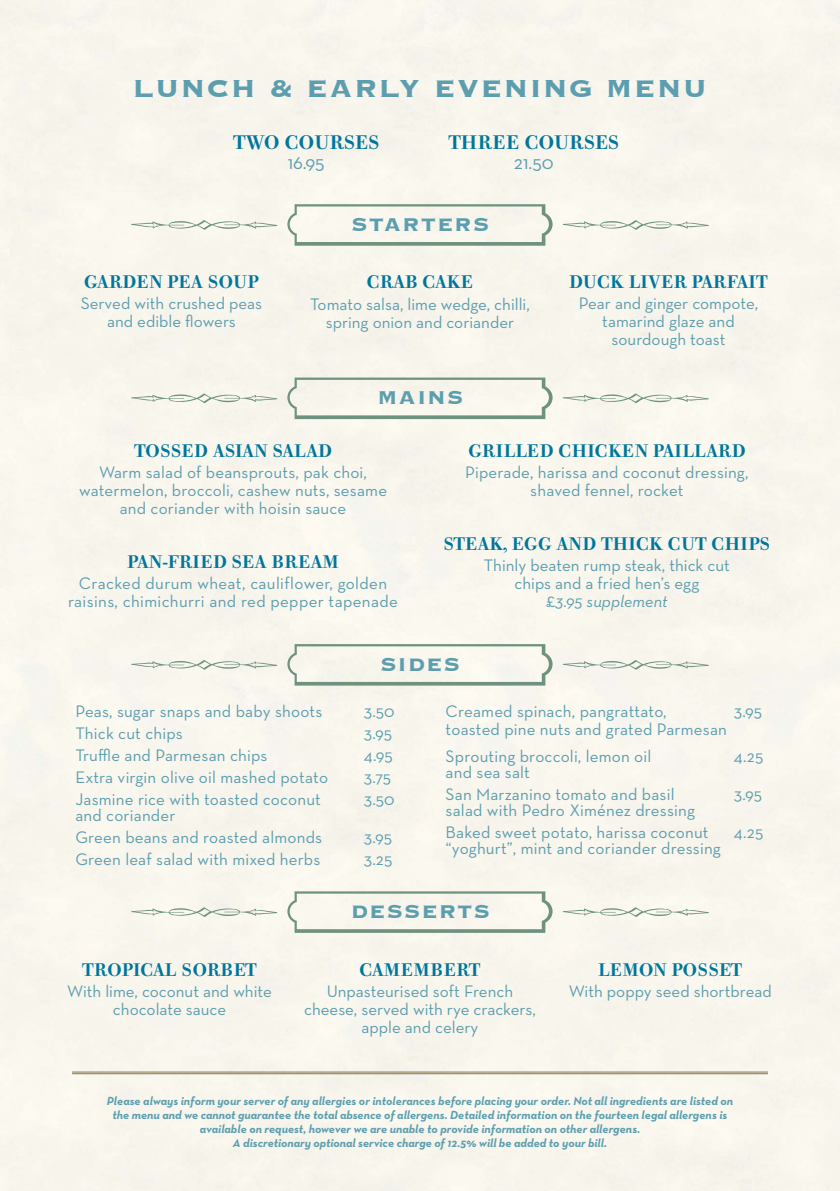
<style>
.page{position:relative;width:840px;height:1191px;background:#fff}
.page>*{position:absolute;margin:0;border:0;box-sizing:border-box;transform-origin:0 0}
.t1{font:700 32px "Copperplate";letter-spacing:.035em;color:#5c9eaf}
.t2{font:700 24px "Copperplate";letter-spacing:.05em;color:#5c9eaf}
.t3{font:500 19.4px "Bodoni Old Face BE";letter-spacing:.02em;color:#00769d}
.t4{font:19.4px "Neutra Text";letter-spacing:-.005em;color:#5c9eaf}
.t5{font:500 18px "Bodoni Old Face BE";letter-spacing:.02em;color:#00769d}
.t6{font:500 18px "Bodoni Old Face BE";letter-spacing:.04em;color:#00769d}
.t7{font:500 18px "Bodoni Old Face BE";color:#00769d}
.t8{font:17px/18px "Neutra Text";letter-spacing:.01em;color:#5c9eaf;text-align:center}
.t9{font:italic 700 12px/14px "Neutra Text";color:#5c9eaf;text-align:center}
.s1{font-style:italic}
</style>
<div class="page">
<hr style="left:72px;top:1071px;width:695px;height:1px;background:#83754e">
<hr style="left:72px;top:1073px;width:695px;height:1px;background:#83754e">
<svg style="left:287px;top:204px;width:265px;height:42px"></svg>
<svg style="left:562px;top:220px;width:146px;height:10px"></svg>
<svg style="left:131px;top:220px;width:146px;height:10px"></svg>
<svg style="left:287px;top:377px;width:265px;height:42px"></svg>
<svg style="left:562px;top:393px;width:146px;height:10px"></svg>
<svg style="left:131px;top:393px;width:146px;height:10px"></svg>
<svg style="left:287px;top:644px;width:265px;height:41px"></svg>
<svg style="left:562px;top:660px;width:146px;height:10px"></svg>
<svg style="left:131px;top:660px;width:146px;height:10px"></svg>
<svg style="left:287px;top:891px;width:265px;height:42px"></svg>
<svg style="left:562px;top:907px;width:146px;height:10px"></svg>
<svg style="left:131px;top:907px;width:146px;height:10px"></svg>
<h1 class="t1" style="left:132px;top:67px;width:576px">LUNCH &amp; EARLY EVENING MENU</h1>
<p class="t3" style="left:233px;top:131px;width:148px">TWO COURSES</p>
<p class="t4" style="left:287px;top:150px;width:38px">16.95</p>
<p class="t3" style="left:448px;top:131px;width:172px">THREE COURSES</p>
<p class="t4" style="left:513px;top:150px;width:41px">21.50</p>
<p class="t5" style="left:84px;top:271px;width:176px">GARDEN PEA SOUP</p>
<p class="t8" style="left:81px;top:294px;width:183px">Served with crushed peas and edible flowers</p>
<h2 class="t2" style="left:351px;top:209px;width:139px">STARTERS</h2>
<p class="t7" style="left:366px;top:271px;width:108px">CRAB CAKE</p>
<p class="t8" style="left:310px;top:295px;width:221px">Tomato salsa, lime wedge, chilli, spring onion and coriander</p>
<h2 class="t2" style="left:377px;top:382px;width:87px">MAINS</h2>
<p class="t5" style="left:569px;top:271px;width:200px">DUCK LIVER PARFAIT</p>
<p class="t8" style="left:578px;top:294px;width:181px">Pear and ginger compote, tamarind glaze and sourdough toast</p>
<p class="t7" style="left:134px;top:440px;width:199px">TOSSED ASIAN SALAD</p>
<p class="t8" style="left:79px;top:463px;width:309px">Warm salad of beansprouts, pak choi, watermelon, broccoli, cashew nuts, sesame and coriander with hoisin sauce</p>
<p class="t5" style="left:127px;top:551px;width:212px">PAN-FRIED SEA BREAM</p>
<p class="t8" style="left:68px;top:574px;width:331px">Cracked durum wheat, cauliflower, golden raisins, chimichurri and red pepper tapenade</p>
<p class="t6" style="left:468px;top:440px;width:278px">GRILLED CHICKEN PAILLARD</p>
<p class="t8" style="left:465px;top:463px;width:285px">Piperade, harissa and coconut dressing, shaved fennel, rocket</p>
<p class="t5" style="left:443px;top:533px;width:327px">STEAK, EGG AND THICK CUT CHIPS</p>
<p class="t8" style="left:483px;top:556px;width:247px">Thinly beaten rump steak, thick cut chips and a fried hen’s egg<br>£<span class="s1">3.95 supplement</span></p>
<h2 class="t2" style="left:380px;top:648px;width:81px">SIDES</h2>
<p class="t8" style="left:75px;top:702px;width:248px">Peas, sugar snaps and baby shoots</p>
<p class="t8" style="left:363px;top:702px;width:32px">3.50</p>
<p class="t8" style="left:75px;top:724px;width:109px">Thick cut chips</p>
<p class="t8" style="left:363px;top:724px;width:30px">3.95</p>
<p class="t8" style="left:75px;top:746px;width:193px">Truffle and Parmesan chips</p>
<p class="t8" style="left:363px;top:746px;width:30px">4.95</p>
<p class="t8" style="left:75px;top:768px;width:254px">Extra virgin olive oil mashed potato</p>
<p class="t8" style="left:363px;top:768px;width:29px">3.75</p>
<p class="t8" style="left:75px;top:790px;width:247px">Jasmine rice with toasted coconut</p>
<p class="t8" style="left:363px;top:790px;width:32px">3.50</p>
<p class="t8" style="left:75px;top:804px;width:248px;line-height:22px;text-align:left">and coriander<br>Green beans and roasted almonds</p>
<p class="t8" style="left:363px;top:828px;width:30px">3.95</p>
<p class="t8" style="left:75px;top:850px;width:246px">Green leaf salad with mixed herbs</p>
<p class="t8" style="left:363px;top:850px;width:30px">3.25</p>
<p class="t8" style="left:445px;top:702px;width:222px">Creamed spinach, pangrattato,</p>
<p class="t8" style="left:733px;top:702px;width:30px">3.95</p>
<p class="t8" style="left:445px;top:716px;width:283px;line-height:26.6px;text-align:left">toasted pine nuts and grated Parmesan<br>Sprouting broccoli, lemon oil</p>
<p class="t8" style="left:733px;top:747px;width:31px">4.25</p>
<p class="t8" style="left:445px;top:761px;width:230px;line-height:22px;text-align:left">and sea salt<br>San Marzanino tomato and basil</p>
<p class="t8" style="left:733px;top:785px;width:30px">3.95</p>
<p class="t8" style="left:445px;top:799px;width:264px;line-height:22px;text-align:left">salad with Pedro Ximénez dressing<br>Baked sweet potato, harissa coconut</p>
<p class="t8" style="left:733px;top:823px;width:31px">4.25</p>
<p class="t8" style="left:445px;top:839px;width:276px">“yoghurt”, mint and coriander dressing</p>
<p class="t5" style="left:82px;top:959px;width:176px">TROPICAL SORBET</p>
<p class="t8" style="left:67px;top:982px;width:206px">With lime, coconut and white chocolate sauce</p>
<h2 class="t2" style="left:350px;top:895px;width:140px">DESSERTS</h2>
<p class="t6" style="left:359px;top:959px;width:122px">CAMEMBERT</p>
<p class="t8" style="left:304px;top:982px;width:233px">Unpasteurised soft French cheese, served with rye crackers, apple and celery</p>
<p class="t5" style="left:598px;top:959px;width:145px">LEMON POSSET</p>
<p class="t8" style="left:568px;top:982px;width:204px">With poppy seed shortbread</p>
<p class="t9" style="left:107px;top:1093px;width:627px">Please always inform your server of any allergies or intolerances before placing your order. Not all ingredients are listed on the menu and we cannot guarantee the total absence of allergens. Detailed information on the fourteen legal allergens is available on request, however we are unable to provide information on other allergens.<br>A discretionary optional service charge of 12.5% will be added to your bill.</p>
</div>
